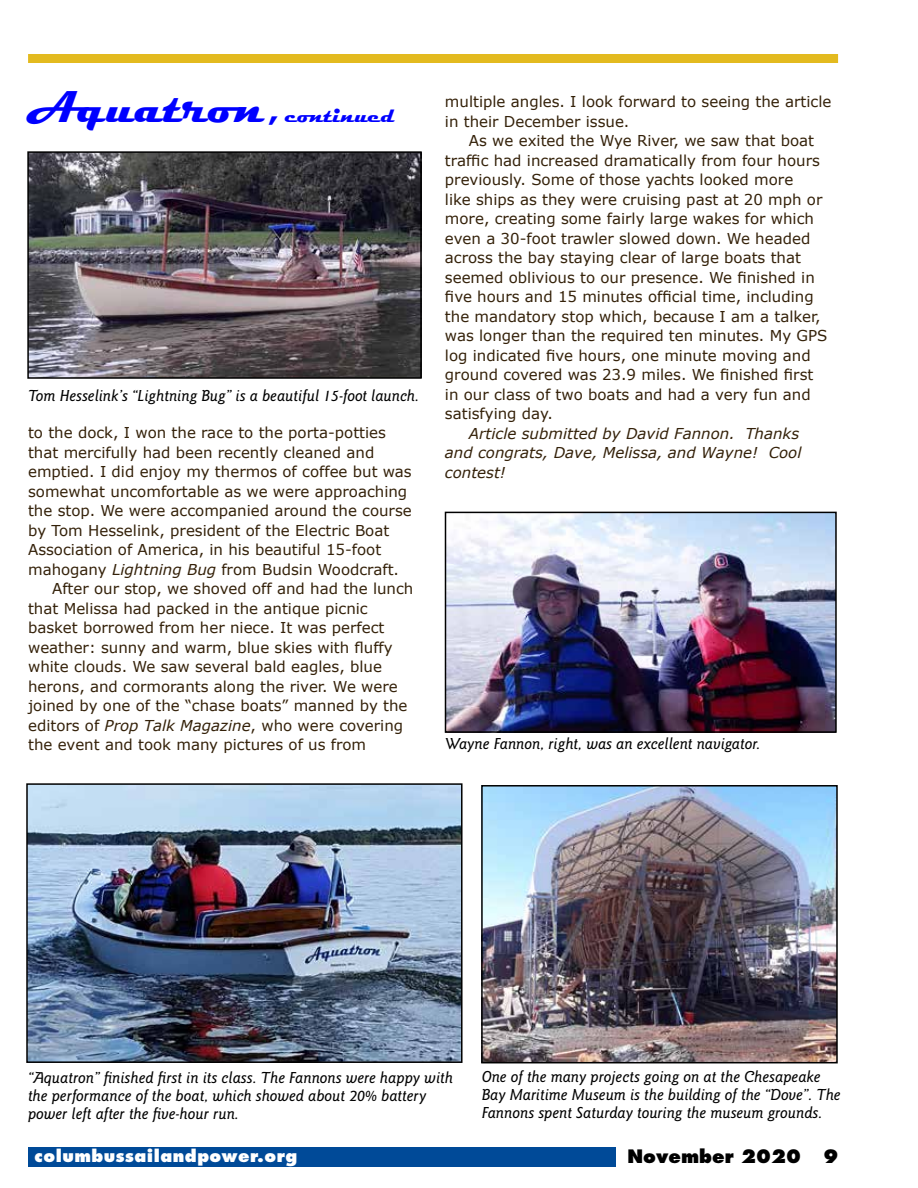
<style>
.page{position:relative;width:918px;height:1188px;background:#fff}
.page>*{position:absolute;margin:0;border:0;box-sizing:border-box;transform-origin:0 0}
.t1{font:700 45px "Magneto";color:#00f}
.t2{font:800 18px "Futura";color:#000}
.t3{font:italic 500 16.5px/18px "Goudy Sans";color:#000}
.t4{font:800 16.5px "Futura";letter-spacing:.03em;color:#fff}
.t5{font:15px/19.5px "Verdana";color:#342109}
.t6{font:italic 15px/19.5px "Verdana";color:#342109}
.s1{font-size:21px}
.s2{font-style:italic}
</style>
<div class="page">
<div style="left:28px;top:1148px;width:588px;height:19px;background:#004a98"></div>
<div style="left:28px;top:54px;width:810px;height:9px;background:#e3ba1f"></div>
<img style="left:29px;top:786px;width:431px;height:274px">
<div style="left:26px;top:783px;width:437px;height:280px;border:2px solid #000"></div>
<img style="left:30px;top:154px;width:389px;height:222px">
<div style="left:27px;top:151px;width:395px;height:228px;border:2px solid #000"></div>
<img style="left:448px;top:515px;width:386px;height:215px">
<div style="left:445px;top:512px;width:392px;height:221px;border:2px solid #000"></div>
<img style="left:484px;top:788px;width:351px;height:272px">
<div style="left:481px;top:785px;width:357px;height:278px;border:2px solid #000"></div>
<h1 class="t1" style="left:28px;top:81px;width:368px">Aquatron, <span class="s1">continued</span></h1>
<p class="t3" style="left:28px;top:387px;width:393px">Tom Hesselink’s “Lightning Bug” is a beautiful 15-foot launch.</p>
<p class="t5" style="left:28px;top:423px;width:359px">to the dock, I won the race to the porta-potties</p>
<p class="t5" style="left:28px;top:442px;width:348px">that mercifully had been recently cleaned and</p>
<p class="t5" style="left:28px;top:462px;width:385px">emptied. I did enjoy my thermos of coffee but was</p>
<p class="t5" style="left:28px;top:481px;width:381px">somewhat uncomfortable as we were approaching</p>
<p class="t5" style="left:28px;top:501px;width:385px">the stop. We were accompanied around the course</p>
<p class="t5" style="left:28px;top:520px;width:363px">by Tom Hesselink, president of the Electric Boat</p>
<p class="t5" style="left:28px;top:540px;width:355px">Association of America, in his beautiful 15-foot</p>
<p class="t5" style="left:28px;top:559px;width:373px">mahogany <span class="s2">Lightning Bug</span> from Budsin Woodcraft.</p>
<p class="t5" style="left:52px;top:579px;width:363px">After our stop, we shoved off and had the lunch</p>
<p class="t5" style="left:28px;top:598px;width:341px">that Melissa had packed in the antique picnic</p>
<p class="t5" style="left:28px;top:618px;width:358px">basket borrowed from her niece. It was perfect</p>
<p class="t5" style="left:28px;top:637px;width:366px">weather: sunny and warm, blue skies with fluffy</p>
<p class="t5" style="left:28px;top:657px;width:355px">white clouds. We saw several bald eagles, blue</p>
<p class="t5" style="left:28px;top:676px;width:371px">herons, and cormorants along the river. We were</p>
<p class="t5" style="left:28px;top:696px;width:381px">joined by one of the “chase boats” manned by the</p>
<p class="t5" style="left:28px;top:715px;width:377px">editors of <span class="s2">Prop Talk Magazine</span>, who were covering</p>
<p class="t5" style="left:28px;top:735px;width:340px">the event and took many pictures of us from</p>
<p class="t5" style="left:445px;top:92px;width:388px">multiple angles. I look forward to seeing the article in their December issue.</p>
<p class="t5" style="left:445px;top:131px;width:384px;text-indent:24px">As we exited the Wye River, we saw that boat traffic had increased dramatically from four hours previously. Some of those yachts looked more<br>like ships as they were cruising past at 20 mph or more, creating some fairly large wakes for which even a 30-foot trawler slowed down. We headed across the bay staying clear of large boats that seemed oblivious to our presence. We finished in five hours and 15 minutes official time, including the mandatory stop which, because I am a talker, was longer than the required ten minutes. My GPS log indicated five hours, one minute moving and ground covered was 23.9 miles. We finished first in our class of two boats and had a very fun and satisfying day.</p>
<p class="t6" style="left:445px;top:424px;width:358px;text-indent:24px">Article submitted by David Fannon. Thanks and congrats, Dave, Melissa, and Wayne! Cool contest!</p>
<p class="t3" style="left:445px;top:735px;width:317px">Wayne Fannon, right, was an excellent navigator.</p>
<p class="t3" style="left:28px;top:1069px;width:426px">“Aquatron” finished first in its class. The Fannons were happy with the performance of the boat, which showed about 20% battery power left after the five-hour run.</p>
<p class="t3" style="left:482px;top:1068px;width:361px">One of the many projects going on at the Chesapeake<br>Bay Maritime Museum is the building of the “Dove”. The<br>Fannons spent Saturday touring the museum grounds.</p>
<p class="t4" style="left:34px;top:1146px;width:264px">columbussailandpower.org</p>
<p class="t2" style="left:628px;top:1144px;width:212px">November 2020 9</p>
</div>
